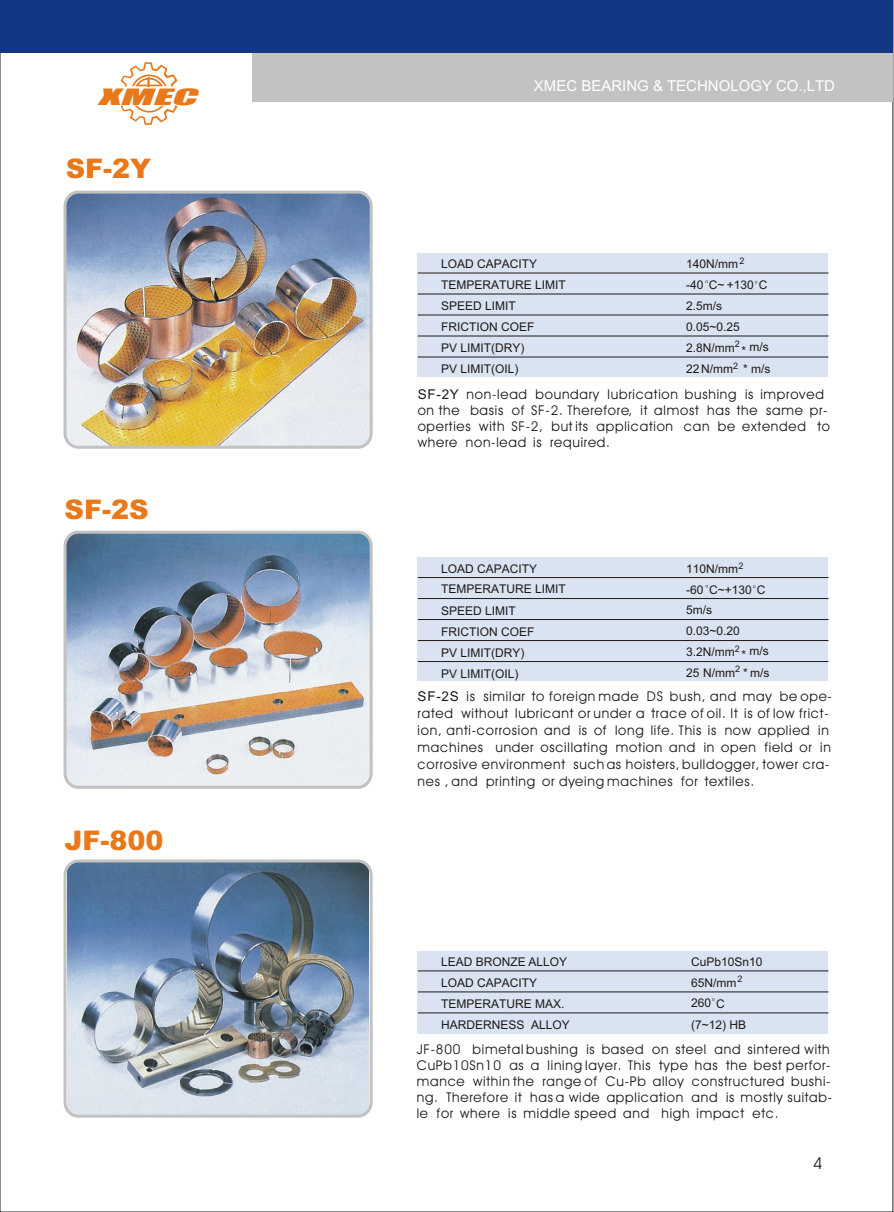
<style>
.page{position:relative;width:894px;height:1212px;background:#fff}
.page>*{position:absolute;margin:0;border:0;box-sizing:border-box;transform-origin:0 0}
.t1{font:900 27px "Arial";color:#e8781a}
.t2{font:italic 20.85px "Impact";color:#e8781a;scale:2.19 1}
.t3{font:16.5px "Avant Garde Bk BT";color:#1f1a17}
.t4{font:15px "Arial";color:#fff}
.t5{font:13.5px/16.2px "Avant Garde Bk BT";letter-spacing:.055em;color:#1f1a17}
.t6{font:12px/20.9px "Arial";color:#1f1a17}
.t7{font:9px "Arial";color:#1f1a17}
.s1{font-family:"Arial"}
</style>
<div class="page">
<div style="left:253px;top:0;width:640px;height:102px;background:#c2c2c2"></div>
<div style="left:0;top:0;width:893px;height:53px;background:#123885"></div>
<svg style="left:121px;top:62px;width:57px;height:26px"></svg>
<svg style="left:121px;top:106px;width:57px;height:19px"></svg>
<div style="left:417px;top:253px;width:411px;height:124px;background:#d9e3f2"></div>
<hr style="left:418px;top:294px;width:410px;height:1px;background:#1f1a17">
<hr style="left:418px;top:315px;width:410px;height:1px;background:#1f1a17">
<hr style="left:418px;top:336px;width:410px;height:1px;background:#1f1a17">
<hr style="left:418px;top:357px;width:410px;height:1px;background:#1f1a17">
<hr style="left:418px;top:273px;width:410px;height:1px;background:#1f1a17">
<div style="left:417px;top:951px;width:411px;height:83px;background:#d9e3f2"></div>
<hr style="left:418px;top:992px;width:411px;height:1px;background:#1f1a17">
<hr style="left:418px;top:1013px;width:411px;height:1px;background:#1f1a17">
<hr style="left:418px;top:971px;width:411px;height:1px;background:#1f1a17">
<div style="left:417px;top:558px;width:411px;height:123px;background:#d9e3f2"></div>
<hr style="left:418px;top:598px;width:411px;height:1px;background:#1f1a17">
<hr style="left:418px;top:619px;width:411px;height:1px;background:#1f1a17">
<hr style="left:418px;top:640px;width:411px;height:1px;background:#1f1a17">
<hr style="left:418px;top:661px;width:411px;height:1px;background:#1f1a17">
<hr style="left:418px;top:577px;width:411px;height:1px;background:#1f1a17">
<img style="left:65px;top:192px;width:306px;height:255px;border-radius:14px">
<div style="left:64px;top:191px;width:309px;height:258px;border:3px solid #c2c2c2;border-radius:14px"></div>
<img style="left:65px;top:532px;width:306px;height:255px;border-radius:14px">
<div style="left:64px;top:531px;width:309px;height:258px;border:3px solid #c2c2c2;border-radius:14px"></div>
<img style="left:68px;top:861px;width:300px;height:253px">
<div style="left:64px;top:860px;width:309px;height:258px;border:3px solid #c2c2c2;border-radius:14px"></div>
<h2 class="t2" style="left:97px;top:88px;width:50px">XMEC</h2>
<h1 class="t1" style="left:66px;top:158px;width:87px">SF-2Y</h1>
<h1 class="t1" style="left:65px;top:500px;width:85px">SF-2S</h1>
<h1 class="t1" style="left:65px;top:830px;width:101px">JF-800</h1>
<p class="t4" style="left:534px;top:81px;width:303px">XMEC BEARING &amp; TECHNOLOGY CO.,LTD</p>
<p class="t7" style="left:739px;top:258px;width:7px">2</p>
<p class="t6" style="left:441px;top:255px;width:126px">LOAD CAPACITY<br>TEMPERATURE LIMIT<br>SPEED LIMIT<br>FRICTION COEF<br>PV LIMIT(DRY)<br>PV LIMIT(OIL)</p>
<p class="t6" style="left:686px;top:255px;width:83px">140N/mm<br>-40 C~ +130 C<br>2.5m/s<br>0.05~0.25<br>2.8N/mm<sup>2</sup></p>
<p class="t6" style="left:749px;top:337px;width:21px">m/s</p>
<p class="t6" style="left:686px;top:343px;width:86px;line-height:18.1px;text-indent:55px">*<br>22N/mm<sup>2</sup> * m/s</p>
<p class="t5" style="left:418px;top:387px;width:414px"><span class="s1">SF-2Y</span> non-lead boundary lubrication bushing is improved on the basis of SF-2. Therefore, it almost has the same pr&shy;operties with SF-2, but its application can be extended to where non-lead is required.</p>
<p class="t7" style="left:738px;top:562px;width:7px">2</p>
<p class="t6" style="left:441px;top:559px;width:126px">LOAD CAPACITY<br>TEMPERATURE LIMIT<br>SPEED LIMIT<br>FRICTION COEF<br>PV LIMIT(DRY)<br>PV LIMIT(OIL)</p>
<p class="t6" style="left:686px;top:560px;width:81px">110N/mm<br>-60 C~+130 C<br>5m/s<br>0.03~0.20<br>3.2N/mm<sup>2</sup></p>
<p class="t6" style="left:749px;top:641px;width:21px">m/s</p>
<p class="t6" style="left:686px;top:647px;width:85px;line-height:17.5px;text-indent:55px">*<br>25 N/mm<sup>2</sup> * m/s</p>
<p class="t5" style="left:418px;top:689px;width:416px;line-height:17px"><span class="s1">SF-2S</span> is similar to foreign made DS bush, and may be ope&shy;rated without lubricant or under a trace of oil. It is of low frict&shy;ion, anti-corrosion and is of long life. This is now applied in machines under oscillating motion and in open field or in corrosive environment such as hoisters, bulldogger, tower cra&shy;nes , and printing or dyeing machines for textiles.</p>
<p class="t6" style="left:441px;top:953px;width:130px">LEAD BRONZE ALLOY<br>LOAD CAPACITY<br>TEMPERATURE MAX.<br>HARDERNESS ALLOY</p>
<p class="t6" style="left:691px;top:953px;width:73px">CuPb10Sn10<br>65N/mm<br>260 C (7~12) HB</p>
<p class="t7" style="left:738px;top:975px;width:7px">2</p>
<p class="t5" style="left:417px;top:1042px;width:417px">JF-800 bimetal bushing is based on steel and sintered with CuPb10Sn10 as a lining layer. This type has the best perfor&shy;mance within the range of Cu-Pb alloy constructured bushi&shy;ng. Therefore it has a wide application and is mostly suitab&shy;le for where is middle speed and high impact etc.</p>
<p class="t3" style="left:813px;top:1157px;width:11px">4</p>
</div>
